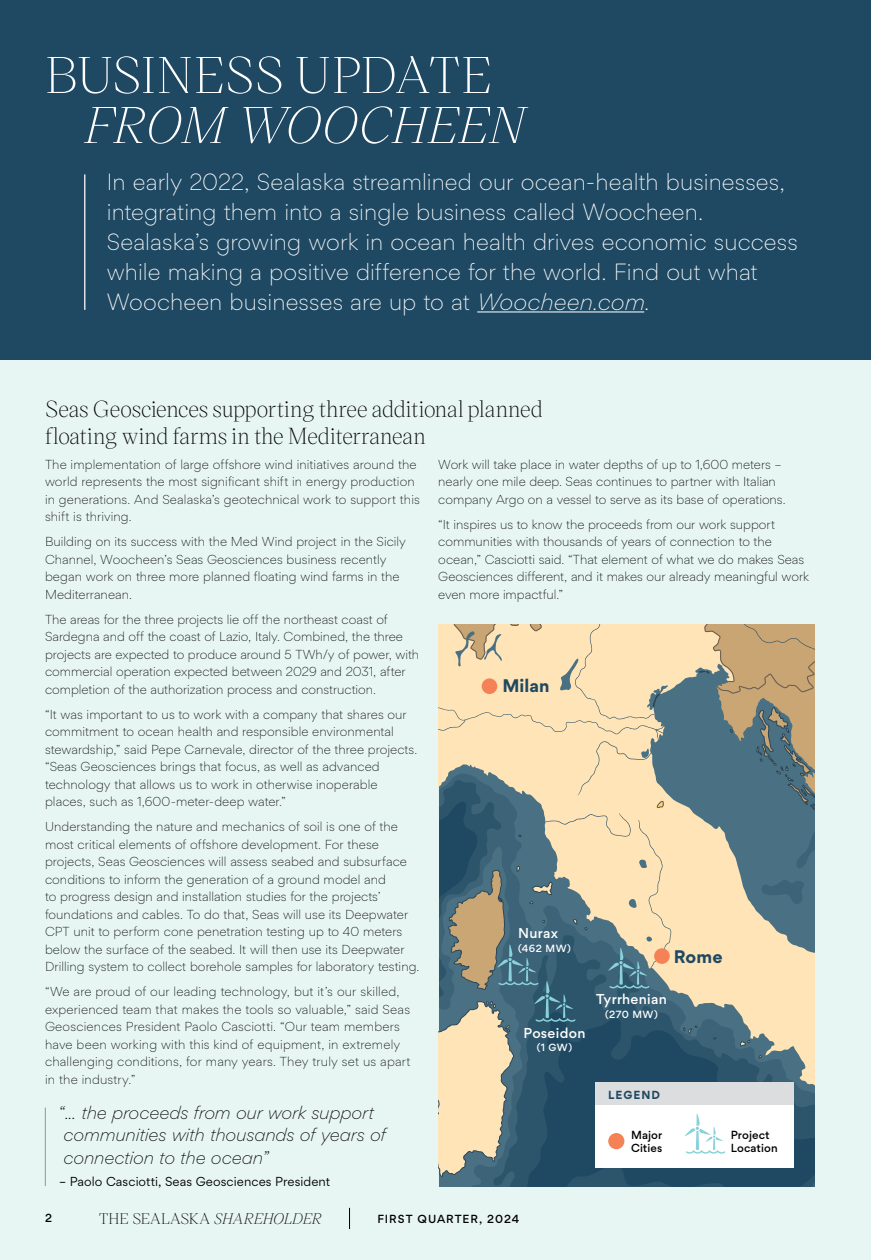
<style>
.page{position:relative;width:871px;height:1260px;background:#fff}
.page>*{position:absolute;margin:0;border:0;box-sizing:border-box;transform-origin:0 0}
.t1{font:300 50px "Victor Serif";letter-spacing:-.01em;color:#fff}
.t2{font:italic 300 50px "Victor Serif";letter-spacing:-.01em;color:#fff}
.t3{font:300 22.5px/30px "Gordita";letter-spacing:.005em;color:#fff}
.t4{font:300 22.5px/27px "Victor Serif";letter-spacing:-.01em;color:#000}
.t5{font:italic 300 17.5px/22.5px "Gordita";letter-spacing:-.005em;color:#000}
.t6{font:700 17.5px "Gordita";letter-spacing:.005em;color:#1f4962}
.t7{font:300 15px "Victor Serif";letter-spacing:-.015em;color:#000}
.t8{font:500 13.75px "Gordita";letter-spacing:.02em;color:#fff}
.t9{font:300 12.5px/17.5px "Gordita";letter-spacing:.005em;color:#000}
.t10{font:12.5px "Gordita";letter-spacing:.005em;color:#000}
.t11{font:500 11.25px/12.5px "Gordita";letter-spacing:.015em;color:#000}
.t12{font:500 11.25px "Gordita";letter-spacing:.085em;color:#000}
.t13{font:700 11.25px "Gordita";letter-spacing:.09em;color:#1f4962}
.t14{font:500 10px "Gordita";letter-spacing:.045em;color:#fff}
.s1{font-style:italic}
</style>
<div class="page">
<div style="left:0;top:360px;width:871px;height:900px;background:#e7f5f3"></div>
<div style="left:0;top:0;width:871px;height:360px;background:#1f4962"></div>
<hr style="left:477px;top:311px;width:167px;height:1px;background:#fff">
<hr style="left:84px;top:174px;width:1px;height:136px;background:#fff">
<svg style="left:439px;top:624px;width:375px;height:563px;background:#99a096"></svg>
<svg style="left:683px;top:1025px;width:15px;height:9px"></svg>
<svg style="left:740px;top:1039px;width:11px;height:8px"></svg>
<svg style="left:759px;top:1055px;width:3px;height:4px"></svg>
<svg style="left:699px;top:624px;width:115px;height:244px;background:#848a80"></svg>
<svg style="left:439px;top:624px;width:232px;height:553px;background:#9ea294"></svg>
<hr style="left:45px;top:1108px;width:1px;height:78px;background:#939598">
<div style="left:595px;top:1083px;width:198px;height:84px;background:#fff"></div>
<div style="left:595px;top:1083px;width:198px;height:22px;background:#dcddde"></div>
<div style="left:608px;top:1133px;width:16px;height:16px;background:#f58256;border-radius:50%"></div>
<svg style="left:685px;top:1113px;width:40px;height:41px"></svg>
<h1 class="t1" style="left:45px;top:41px;width:448px">BUSINESS UPDATE</h1>
<h1 class="t2" style="left:84px;top:91px;width:442px">FROM WOOCHEEN</h1>
<p class="t3" style="left:107px;top:166px;width:692px">In early 2022, Sealaska streamlined our ocean-health businesses, integrating them into a single business called Woocheen.<br>Sealaska’s growing work in ocean health drives economic success while making a positive difference for the world. Find out what Woocheen businesses are up to at <span class="s1">Woocheen.com</span>.</p>
<h2 class="t4" style="left:45px;top:394px;width:499px">Seas Geosciences supporting three additional planned floating wind farms in the Mediterranean</h2>
<p class="t9" style="left:45px;top:455px;width:376px">The implementation of large offshore wind initiatives around the world represents the most significant shift in energy production in generations. And Sealaska’s geotechnical work to support this shift is thriving.</p>
<p class="t9" style="left:45px;top:533px;width:362px">Building on its success with the Med Wind project in the Sicily Channel, Woocheen’s Seas Geosciences business recently began work on three more planned floating wind farms in the Mediterranean.</p>
<p class="t9" style="left:45px;top:610px;width:376px">The areas for the three projects lie off the northeast coast of Sardegna and off the coast of Lazio, Italy. Combined, the three projects are expected to produce around 5 TWh/y of power, with commercial operation expected between 2029 and 2031, after completion of the authorization process and construction.</p>
<p class="t9" style="left:45px;top:705px;width:374px">“It was important to us to work with a company that shares our commitment to ocean health and responsible environmental stewardship,” said Pepe Carnevale, director of the three projects. “Seas Geosciences brings that focus, as well as advanced technology that allows us to work in otherwise inoperable places, such as 1,600-meter-deep water.”</p>
<p class="t9" style="left:45px;top:817px;width:376px">Understanding the nature and mechanics of soil is one of the most critical elements of offshore development. For these projects, Seas Geosciences will assess seabed and subsurface conditions to inform the generation of a ground model and<br>to progress design and installation studies for the projects’ foundations and cables. To do that, Seas will use its Deepwater CPT unit to perform cone penetration testing up to 40 meters below the surface of the seabed. It will then use its Deepwater Drilling system to collect borehole samples for laboratory testing.</p>
<p class="t9" style="left:45px;top:982px;width:367px">“We are proud of our leading technology, but it’s our skilled, experienced team that makes the tools so valuable,” said Seas Geosciences President Paolo Casciotti. “Our team members have been working with this kind of equipment, in extremely challenging conditions, for many years. They truly set us apart in the industry.”</p>
<p class="t9" style="left:438px;top:455px;width:349px">Work will take place in water depths of up to 1,600 meters – nearly one mile deep. Seas continues to partner with Italian company Argo on a vessel to serve as its base of operations.</p>
<p class="t9" style="left:438px;top:515px;width:372px">“It inspires us to know the proceeds from our work support communities with thousands of years of connection to the ocean,” Casciotti said. “That element of what we do makes Seas Geosciences different, and it makes our already meaningful work even more impactful.”</p>
<h3 class="t6" style="left:502px;top:673px;width:49px">Milan</h3>
<p class="t8" style="left:518px;top:924px;width:42px">Nurax</p>
<p class="t14" style="left:518px;top:941px;width:54px">(462 MW)</p>
<h3 class="t6" style="left:674px;top:943px;width:50px">Rome</h3>
<p class="t8" style="left:596px;top:990px;width:72px">Tyrrhenian</p>
<p class="t14" style="left:605px;top:1007px;width:54px">(270 MW)</p>
<p class="t8" style="left:523px;top:1023px;width:63px">Poseidon</p>
<p class="t14" style="left:537px;top:1041px;width:37px">(1 GW)</p>
<h3 class="t5" style="left:63px;top:1100px;width:324px;text-indent:-6px">“... the proceeds from our work support communities with thousands of years of connection to the ocean”</h3>
<p class="t10" style="left:59px;top:1173px;width:273px">– Paolo Casciotti, Seas Geosciences President</p>
<p class="t11" style="left:45px;top:1212px;width:8px">2</p>
<p class="t7" style="left:99px;top:1208px;width:225px">THE SEALASKA <span class="s1">SHAREHOLDER</span></p>
<p class="t12" style="left:377px;top:1211px;width:143px">FIRST QUARTER, 2024</p>
<p class="t13" style="left:608px;top:1086px;width:53px">LEGEND</p>
<p class="t11" style="left:631px;top:1129px;width:33px">Major<br>Cities</p>
<p class="t11" style="left:731px;top:1129px;width:48px">Project<br>Location</p>
</div>
